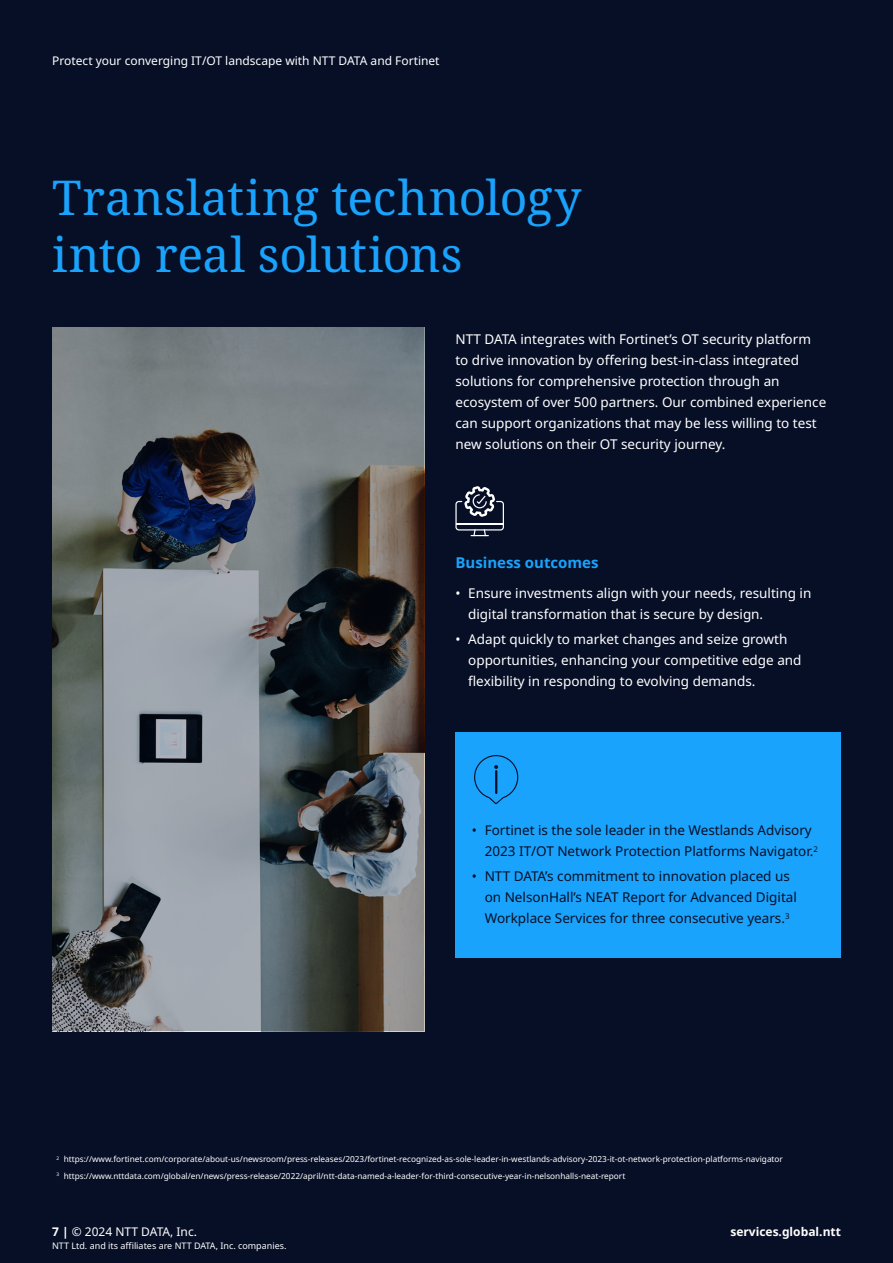
<style>
.page{position:relative;width:893px;height:1263px;background:#070f26}
.page>*{position:absolute;margin:0;border:0;box-sizing:border-box;transform-origin:0 0}
.HEADING_1_32pt{font:48px/57px "Noto Serif";letter-spacing:-.005em;color:#19a3fc}
.HEADING_4_10pt{font:700 15px "Noto Sans";color:#19a3fc}
.BODY_TEXT_9pt{font:13.5px/21px "Noto Sans";color:#fff}
.t1{font:13.5px/21px "Noto Sans";color:#070f26}
.t2{font:12px "Noto Sans";color:#fff}
.t3{font:700 12px "Noto Sans";color:#fff}
.t4{font:9px "Noto Sans";color:#fff}
.FOOTER_TEXT_5_5pt{font:8.25px "Noto Sans";color:#fff}
.s1{font-weight:700}
</style>
<div class="page">
<svg style="left:52px;top:327px;width:372px;height:704px"></svg>
<svg style="left:455px;top:486px;width:49px;height:50px"></svg>
<div style="left:455px;top:732px;width:386px;height:225px;background:#19a3fc"></div>
<svg style="left:474px;top:755px;width:45px;height:49px"></svg>
<hr style="left:495px;top:771px;width:2px;height:22px;background:#070f26">
<p class="t2" style="left:52px;top:54px;width:389px">Protect your converging IT/OT landscape with NTT DATA and Fortinet</p>
<p class="HEADING_1_32pt" style="left:52px;top:171px;width:531px">Translating technology into real solutions</p>
<p class="BODY_TEXT_9pt" style="left:455px;top:329px;width:372px">NTT DATA integrates with Fortinet’s OT security platform to drive innovation by offering best-in-class integrated solutions for comprehensive protection through an ecosystem of over 500 partners. Our combined experience can support organizations that may be less willing to test new solutions on their OT security journey.</p>
<p class="HEADING_4_10pt" style="left:455px;top:554px;width:145px">Business outcomes</p>
<p class="BODY_TEXT_9pt" style="left:468px;top:583px;width:345px;text-indent:-13px">• Ensure investments align with your needs, resulting in digital transformation that is secure by design.</p>
<p class="BODY_TEXT_9pt" style="left:468px;top:629px;width:335px;text-indent:-13px">• Adapt quickly to market changes and seize growth opportunities, enhancing your competitive edge and flexibility in responding to evolving demands.</p>
<p class="t1" style="left:485px;top:820px;width:335px;text-indent:-13px">• Fortinet is the sole leader in the Westlands Advisory<br>2023 IT/OT Network Protection Platforms Navigator.<sup>2</sup></p>
<p class="t1" style="left:485px;top:866px;width:314px;text-indent:-13px">• NTT DATA’s commitment to innovation placed us on NelsonHall’s NEAT Report for Advanced Digital<br>Workplace Services for three consecutive years.<sup>3</sup></p>
<p class="FOOTER_TEXT_5_5pt" style="left:57px;top:1154px;width:728px"><sup>2</sup> https://www.fortinet.com/corporate/about-us/newsroom/press-releases/2023/fortinet-recognized-as-sole-leader-in-westlands-advisory-2023-it-ot-network-protection-platforms-navigator</p>
<p class="FOOTER_TEXT_5_5pt" style="left:57px;top:1171px;width:570px"><sup>3</sup> https://www.nttdata.com/global/en/news/press-release/2022/april/ntt-data-named-a-leader-for-third-consecutive-year-in-nelsonhalls-neat-report</p>
<p class="t2" style="left:52px;top:1225px;width:146px"><span class="s1">7 |</span> © 2024 NTT DATA, Inc.</p>
<p class="t4" style="left:52px;top:1240px;width:236px">NTT Ltd. and its affiliates are NTT DATA, Inc. companies.</p>
<p class="t3" style="left:730px;top:1225px;width:112px">services.global.ntt</p>
</div>
